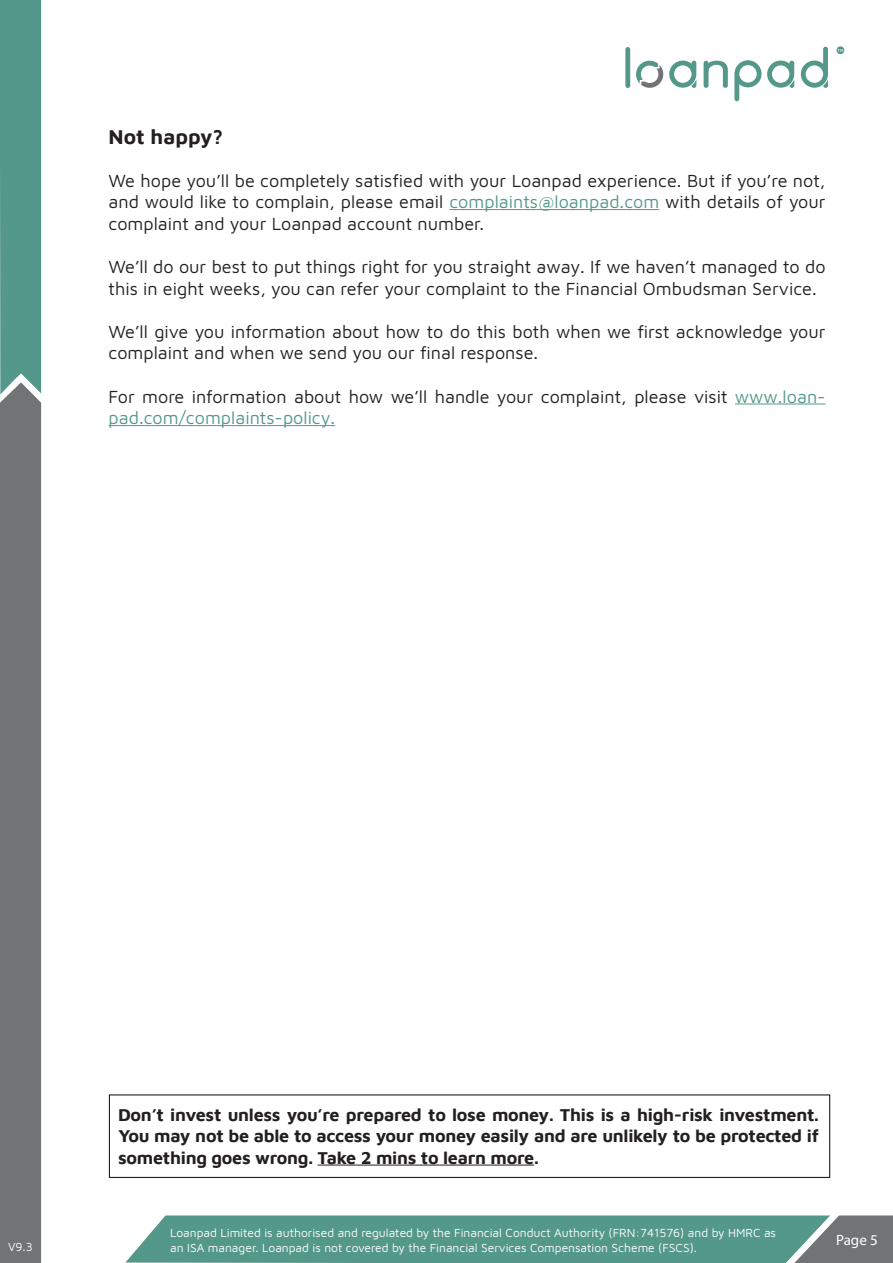
<style>
.page{position:relative;width:893px;height:1263px;background:#fff}
.page>*{position:absolute;margin:0;border:0;box-sizing:border-box;transform-origin:0 0}
.t1{font:700 21px "Maven Pro";color:#231f20}
.t2{font:18px/21.6px "Maven Pro";color:#231f20}
.t3{font:700 18px/21.6px "Maven Pro";letter-spacing:-.015em;color:#231f20;text-align:justify}
.t4{font:15px "Myriad Pro";color:#fff}
.t5{font:12px/14.4px "Maven Pro";color:#fff}
.t6{font:500 4.05px "Maven Pro";color:#fff}
.s1{color:#549889}
</style>
<div class="page">
<svg style="left:704px;top:61px;width:24px;height:27px"></svg>
<div style="left:625px;top:47px;width:5px;height:41px;background:#549889;border-radius:2px"></div>
<svg style="left:801px;top:47px;width:27px;height:41px"></svg>
<svg style="left:734px;top:60px;width:60px;height:41px"></svg>
<svg style="left:636px;top:60px;width:60px;height:28px"></svg>
<div style="left:836px;top:46px;width:8px;height:8px;background:#549889;border-radius:50%"></div>
<hr style="left:449px;top:209px;width:210px;height:1px;background:#549889">
<hr style="left:735px;top:403px;width:82px;height:1px;background:#549889">
<hr style="left:109px;top:425px;width:226px;height:1px;background:#549889">
<svg style="left:0;top:0;width:42px;height:1263px;background:#6c817e"></svg>
<svg style="left:125px;top:1215px;width:768px;height:48px;background:#5f998c"></svg>
<div style="left:109px;top:1094px;width:721px;height:84px;border:1px solid #231f20"></div>
<hr style="left:318px;top:1164px;width:216px;height:1px;background:#231f20">
<p class="t6" style="left:837px;top:48px;width:8px">TM</p>
<p class="t1" style="left:109px;top:122px;width:116px">Not happy?</p>
<p class="t2" style="left:109px;top:168px;width:719px;text-align:justify">We hope you’ll be completely satisfied with your Loanpad experience. But if you’re not, and would like to complain, please email <span class="s1">complaints@loanpad.com</span> with details of your complaint and your Loanpad account number.</p>
<p class="t2" style="left:109px;top:255px;width:719px">We’ll do our best to put things right for you straight away. If we haven’t managed to do this in eight weeks, you can refer your complaint to the Financial Ombudsman Service.</p>
<p class="t2" style="left:109px;top:320px;width:719px">We’ll give you information about how to do this both when we first acknowledge your complaint and when we send you our final response.</p>
<p class="t2" style="left:109px;top:384px;width:718px">For more information about how we’ll handle your complaint, please visit <span class="s1">www.loan&shy;pad.com/complaints-policy.</span></p>
<p class="t3" style="left:118px;top:1102px;width:702px">Don’t invest unless you’re prepared to lose money. This is a high-risk investment.<br>You may not be able to access your money easily and are unlikely to be protected if something goes wrong. Take 2 mins to learn more.</p>
<p class="t5" style="left:170px;top:1225px;width:607px">Loanpad Limited is authorised and regulated by the Financial Conduct Authority (FRN:741576) and by HMRC as an ISA manager. Loanpad is not covered by the Financial Services Compensation Scheme (FSCS).</p>
<p class="t4" style="left:836px;top:1231px;width:43px">Page 5</p>
<p class="t5" style="left:8px;top:1239px;width:26px">V9.3</p>
<p class="t4" style="left:825px;top:1235px;width:51px">Page 03</p>
</div>
